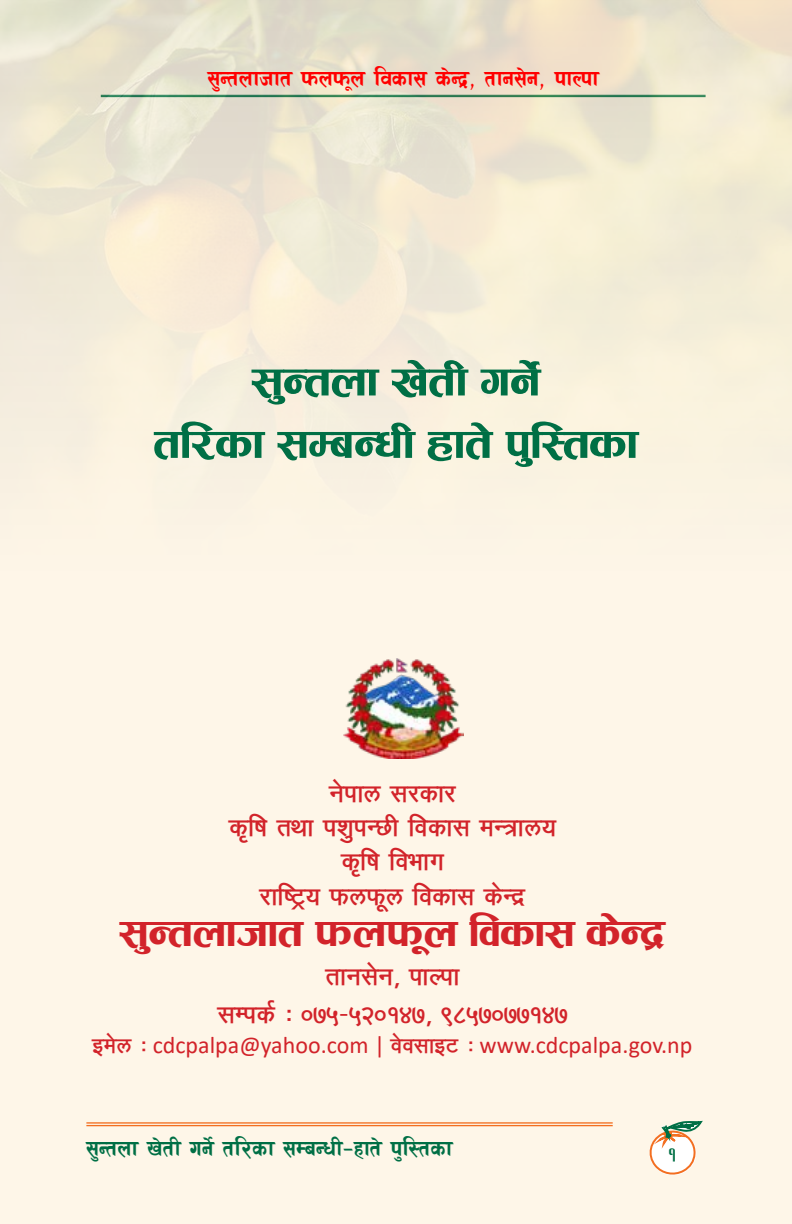
<style>
.page{position:relative;width:792px;height:1224px;background:#fef6e8}
.page>*{position:absolute;margin:0;border:0;box-sizing:border-box;transform-origin:0 0}
.t1{font:52px/62.4px "Ganess";color:#006f45;text-align:center}
.t2{font:48px "Ganess";color:#d2232a}
.t3{font:700 32px/34.4px "N Shree";color:#d2232a;text-align:center}
.t4{font:28px "ARAP002";color:#f00}
.t5{font:28px "ARAP002";color:#006f45}
.t6{font:24px "Calibri";color:#d2232a}
.t7{font:19.2px "Anuradha";color:#006f45}
.s1{font-family:"N Shree";font-weight:700;font-size:28px}
</style>
<div class="page">
<hr style="left:86px;top:1122px;width:527px;height:2px;background:#f36f21">
<hr style="left:86px;top:1125px;width:527px;height:1px;background:#f36f21">
<svg style="left:649px;top:1120px;width:54px;height:55px"></svg>
<img style="left:0;top:0;width:792px;height:418px">
<img style="left:343px;top:658px;width:120px;height:101px">
<p class="t4" style="left:208px;top:63px;width:392px">;'Gtnfhft kmnkm"n ljsf; s]Gb|, tfg;]g, kfNkf</p>
<h1 class="t1" style="left:154px;top:354px;width:486px">;'Gtnf v]tL ug]{<br>tl/sf ;DaGwL xft]k'l:tsf</h1>
<p class="t3" style="left:229px;top:776px;width:329px">g]kfn ;/sf/<br>s[lif tyf kz'kG5L ljsf; dGqfno s[lif ljefu<br>/fli6«o kmnkm"n ljsf; s]Gb|</p>
<h2 class="t2" style="left:120px;top:912px;width:567px">;'Gtnfhft kmnkm"n ljsf; s]Gb|</h2>
<p class="t3" style="left:217px;top:958px;width:351px;line-height:38.4px">tfg;]g, kfNkf<br>;Dks{ M )&amp;%–%@)!$&amp;, (*%&amp;)&amp;&amp;!$&amp;</p>
<p class="t6" style="left:92px;top:1028px;width:602px"><span class="s1">Od]n M</span> cdcpalpa@yahoo.com | <span class="s1">j]j;fO6 M</span> www.cdcpalpa.gov.np</p>
<p class="t5" style="left:86px;top:1133px;width:368px">;'Gtnf v]tL ug]{ tl/sf ;DaGwL–xft]k'l:tsf</p>
<p class="t7" style="left:668px;top:1143px;width:10px">1</p>
</div>
